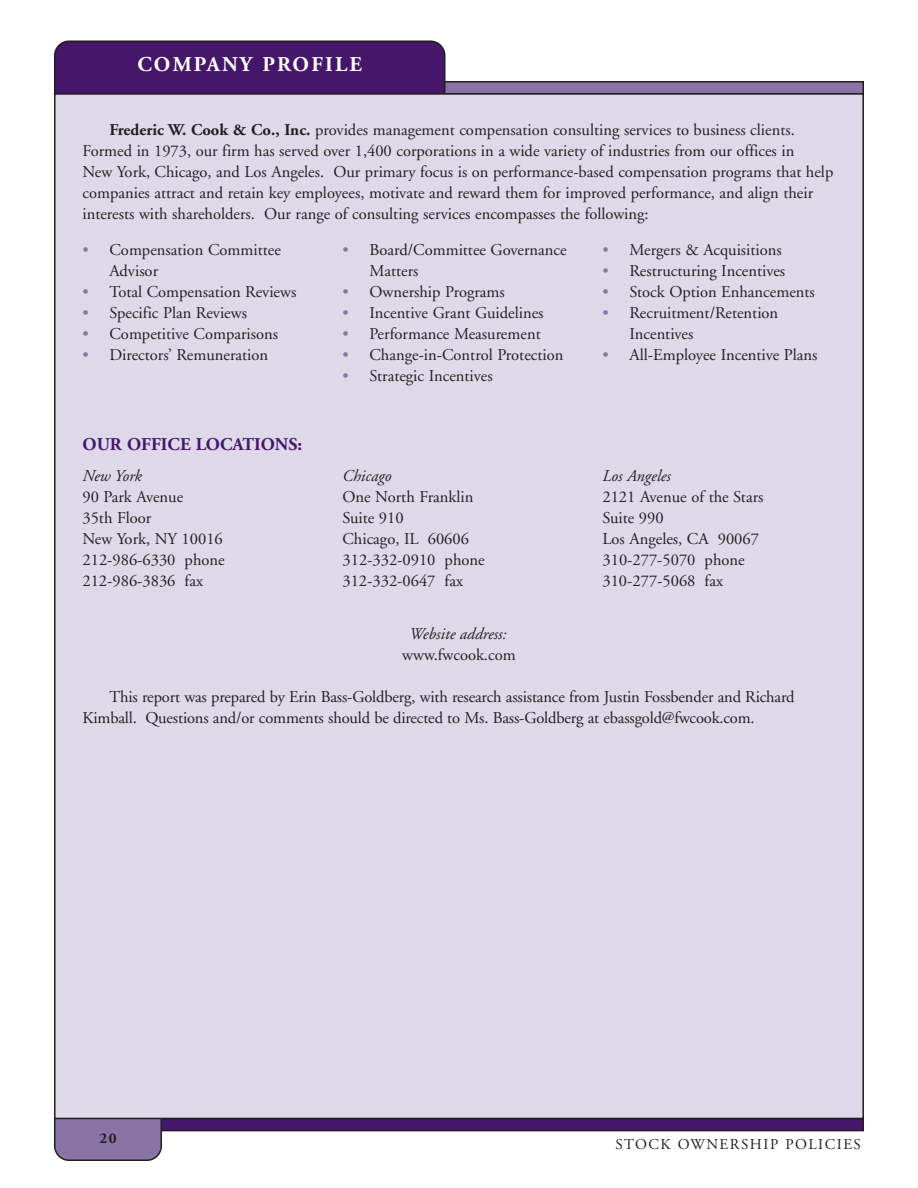
<style>
.page{position:relative;width:918px;height:1188px;background:#fff}
.page>*{position:absolute;margin:0;border:0;box-sizing:border-box;transform-origin:0 0}
.t1{font:700 21px "Adobe Garamond";letter-spacing:.105em;color:#fff}
.t2{font:700 18px "Adobe Garamond";color:#46166b}
.t3{font:16.5px/21px "Adobe Garamond";color:#231f20}
.t4{font:italic 16.5px "Adobe Garamond";color:#231f20}
.t5{font:15px "Adobe Garamond";letter-spacing:.1em;color:#231f20}
.t6{font:700 15px "Adobe Garamond";color:#231f20}
.s1{font-weight:700}
.s2{color:#8a74a5}
</style>
<div class="page">
<div style="left:55px;top:82px;width:808px;height:12px;background:#8a74a5"></div>
<div style="left:54px;top:81px;width:810px;height:13px;border:2px solid #231f20"></div>
<div style="left:54px;top:40px;width:392px;height:53px;background:#46166b"></div>
<div style="left:55px;top:1119px;width:808px;height:12px;background:#46166b"></div>
<div style="left:54px;top:1118px;width:810px;height:13px;border:2px solid #231f20"></div>
<svg style="left:54px;top:1119px;width:108px;height:42px;background:#85719e"></svg>
<div style="left:55px;top:94px;width:808px;height:1024px;background:#ddd9e8"></div>
<p class="t1" style="left:138px;top:56px;width:226px">COMPANY PROFILE</p>
<p class="t3" style="left:82px;top:121px;width:752px;text-indent:27px"><span class="s1">Frederic W. Cook &amp; Co., Inc.</span> provides management compensation consulting services to business clients.<br>Formed in 1973, our firm has served over 1,400 corporations in a wide variety of industries from our offices in<br>New York, Chicago, and Los Angeles. Our primary focus is on performance-based compensation programs that help companies attract and retain key employees, motivate and reward them for improved performance, and align their interests with shareholders. Our range of consulting services encompasses the following:</p>
<p class="t3" style="left:110px;top:241px;width:173px;text-indent:-27px"><span class="s2">•</span> Compensation Committee<br>Advisor</p>
<p class="t3" style="left:82px;top:283px;width:216px"><span class="s2">•</span> Total Compensation Reviews</p>
<p class="t3" style="left:82px;top:304px;width:166px"><span class="s2">•</span> Specific Plan Reviews</p>
<p class="t3" style="left:82px;top:325px;width:197px"><span class="s2">•</span> Competitive Comparisons</p>
<p class="t3" style="left:82px;top:346px;width:187px"><span class="s2">•</span> Directors’ Remuneration</p>
<p class="t2" style="left:82px;top:437px;width:221px">OUR OFFICE LOCATIONS:</p>
<p class="t4" style="left:83px;top:469px;width:61px">New York</p>
<p class="t3" style="left:83px;top:488px;width:144px">90 Park Avenue<br>35th Floor<br>New York, NY 10016<br>212-986-6330 phone<br>212-986-3836 fax</p>
<p class="t3" style="left:369px;top:241px;width:199px;text-indent:-27px"><span class="s2">•</span> Board/Committee Governance<br>Matters</p>
<p class="t3" style="left:342px;top:283px;width:164px"><span class="s2">•</span> Ownership Programs</p>
<p class="t3" style="left:342px;top:304px;width:203px"><span class="s2">•</span> Incentive Grant Guidelines</p>
<p class="t3" style="left:342px;top:325px;width:200px"><span class="s2">•</span> Performance Measurement</p>
<p class="t3" style="left:343px;top:346px;width:222px"><span class="s2">•</span> Change-in-Control Protection</p>
<p class="t3" style="left:343px;top:367px;width:152px"><span class="s2">•</span> Strategic Incentives</p>
<p class="t4" style="left:343px;top:469px;width:50px">Chicago</p>
<p class="t3" style="left:343px;top:488px;width:144px">One North Franklin<br>Suite 910<br>Chicago, IL 60606<br>312-332-0910 phone<br>312-332-0647 fax</p>
<p class="t3" style="left:603px;top:241px;width:181px"><span class="s2">•</span> Mergers &amp; Acquisitions</p>
<p class="t3" style="left:603px;top:262px;width:184px"><span class="s2">•</span> Restructuring Incentives</p>
<p class="t3" style="left:603px;top:283px;width:214px"><span class="s2">•</span> Stock Option Enhancements</p>
<p class="t3" style="left:630px;top:304px;width:150px;text-indent:-27px"><span class="s2">•</span> Recruitment/Retention<br>Incentives</p>
<p class="t3" style="left:603px;top:346px;width:217px"><span class="s2">•</span> All-Employee Incentive Plans</p>
<p class="t4" style="left:603px;top:469px;width:70px">Los Angeles</p>
<p class="t3" style="left:603px;top:488px;width:163px">2121 Avenue of the Stars<br>Suite 990<br>Los Angeles, CA 90067<br>310-277-5070 phone<br>310-277-5068 fax</p>
<p class="t4" style="left:410px;top:627px;width:99px">Website address:</p>
<p class="t3" style="left:402px;top:646px;width:115px">www.fwcook.com</p>
<p class="t3" style="left:82px;top:688px;width:714px;text-indent:27px">This report was prepared by Erin Bass-Goldberg, with research assistance from Justin Fossbender and Richard<br>Kimball. Questions and/or comments should be directed to Ms. Bass-Goldberg at ebassgold@fwcook.com.</p>
<p class="t6" style="left:99px;top:1133px;width:19px">20</p>
<p class="t5" style="left:615px;top:1138px;width:247px">STOCK OWNERSHIP POLICIES</p>
</div>
